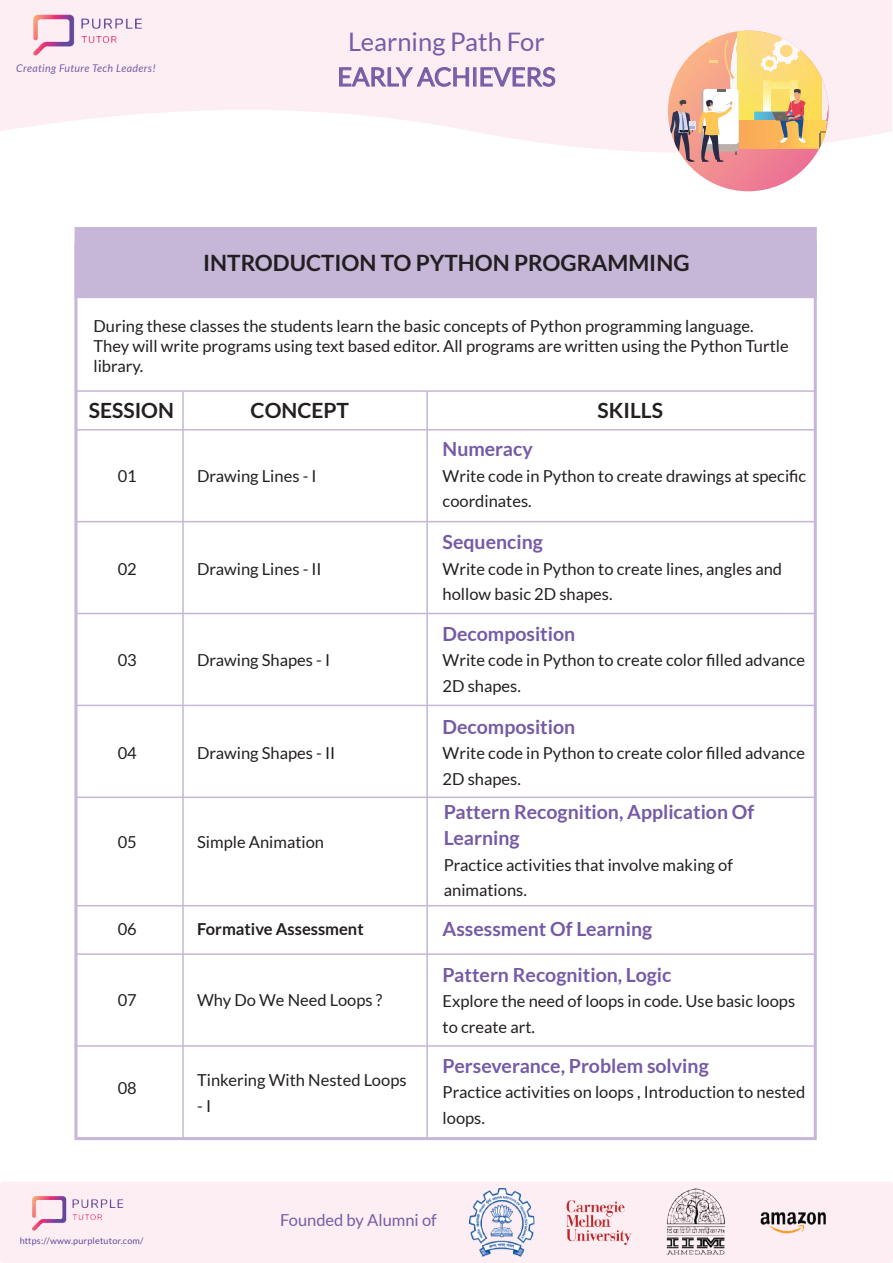
<style>
.page{position:relative;width:893px;height:1263px;background:#fff}
.page>*{position:absolute;margin:0;border:0;box-sizing:border-box;transform-origin:0 0}
.t1{font:25.5px "Lato";color:#775ca6}
.t2{font:700 22.5px "Lato";color:#231f20}
.t3{font:700 21px "Lato";color:#231f20}
.t4{font:700 19.5px/25.5px "Lato";color:#755aa5}
.t5{font:16.5px/25.5px "Lato";color:#231f20}
.t6{font:700 16.5px "Lato";color:#231f20}
.t7{font:16.5px "Lato";color:#775ca6}
.t8{font:italic 10.65px "Lato";letter-spacing:.04em;color:#775ca6}
.t9{font:9px "Lato";letter-spacing:.025em;color:#65489d}
</style>
<div class="page">
<svg style="left:0;top:0;width:892px;height:152px;fill:#fdeef3"></svg>
<svg style="left:668px;top:31px;width:161px;height:160px;background:#ee8093"></svg>
<svg style="left:668px;top:7px;width:212px;height:158px;background:#f1d3ba"></svg>
<svg style="left:339px;top:67px;width:130px;height:23px;background:#ddcce1"></svg>
<div style="left:473px;top:67px;width:3px;height:19px;border:1px solid #775ca6"></div>
<svg style="left:480px;top:64px;width:76px;height:23px;background:#dac8df"></svg>
<img style="left:26px;top:0;width:129px;height:70px">
<div style="left:75px;top:227px;width:742px;height:71px;background:#c6b6d8"></div>
<hr style="left:77px;top:390px;width:740px;height:2px;background:#c6b6d8">
<hr style="left:77px;top:429px;width:740px;height:1px;background:#c6b6d8">
<hr style="left:77px;top:521px;width:740px;height:1px;background:#c6b6d8">
<hr style="left:77px;top:613px;width:740px;height:1px;background:#c6b6d8">
<hr style="left:77px;top:705px;width:740px;height:1px;background:#c6b6d8">
<hr style="left:77px;top:796px;width:740px;height:2px;background:#c6b6d8">
<hr style="left:77px;top:905px;width:740px;height:1px;background:#c6b6d8">
<hr style="left:77px;top:953px;width:740px;height:2px;background:#c6b6d8">
<hr style="left:74px;top:1045px;width:740px;height:2px;background:#c6b6d8">
<hr style="left:182px;top:392px;width:2px;height:747px;background:#c6b6d8">
<hr style="left:426px;top:391px;width:2px;height:748px;background:#c6b6d8">
<div style="left:0;top:1182px;width:893px;height:81px;background:#fdeef3;border-radius:4px"></div>
<img style="left:32px;top:1196px;width:92px;height:35px">
<img style="left:469px;top:1187px;width:357px;height:70px">
<h1 class="t1" style="left:348px;top:28px;width:198px">Learning Path For</h1>
<p class="t8" style="left:16px;top:62px;width:141px">Creating Future Tech Leaders!</p>
<h1 class="t1" style="left:337px;top:63px;width:220px">EARLY ACHIEVERS</h1>
<h2 class="t2" style="left:203px;top:250px;width:488px">INTRODUCTION TO PYTHON PROGRAMMING</h2>
<p class="t5" style="left:93px;top:316px;width:697px;line-height:19.8px">During these classes the students learn the basic concepts of Python programming language.<br>They will write programs using text based editor. All programs are written using the Python Turtle library.</p>
<p class="t3" style="left:89px;top:398px;width:87px">SESSION</p>
<p class="t3" style="left:251px;top:398px;width:100px">CONCEPT</p>
<p class="t3" style="left:598px;top:398px;width:67px">SKILLS</p>
<p class="t4" style="left:443px;top:436px;width:92px">Numeracy</p>
<p class="t5" style="left:443px;top:463px;width:365px">Write code in Python to create drawings at specific coordinates.</p>
<p class="t5" style="left:118px;top:463px;width:21px">01</p>
<p class="t5" style="left:197px;top:463px;width:121px">Drawing Lines - I</p>
<p class="t5" style="left:118px;top:556px;width:21px">02</p>
<p class="t5" style="left:197px;top:556px;width:126px">Drawing Lines - II</p>
<p class="t5" style="left:118px;top:647px;width:21px">03</p>
<p class="t5" style="left:197px;top:647px;width:135px">Drawing Shapes - I</p>
<p class="t5" style="left:118px;top:740px;width:21px">04</p>
<p class="t5" style="left:197px;top:740px;width:140px">Drawing Shapes - II</p>
<p class="t5" style="left:118px;top:829px;width:21px">05</p>
<p class="t5" style="left:197px;top:829px;width:128px">Simple Animation</p>
<p class="t4" style="left:443px;top:529px;width:102px">Sequencing</p>
<p class="t5" style="left:443px;top:556px;width:341px">Write code in Python to create lines, angles and hollow basic 2D shapes.</p>
<p class="t4" style="left:443px;top:621px;width:134px">Decomposition</p>
<p class="t5" style="left:443px;top:647px;width:364px">Write code in Python to create color filled advance<br>2D shapes.</p>
<p class="t4" style="left:443px;top:713px;width:134px">Decomposition</p>
<p class="t5" style="left:443px;top:740px;width:364px">Write code in Python to create color filled advance<br>2D shapes.</p>
<p class="t4" style="left:444px;top:799px;width:312px">Pattern Recognition, Application Of<br>Learning</p>
<p class="t5" style="left:444px;top:852px;width:291px">Practice activities that involve making of animations.</p>
<p class="t5" style="left:118px;top:916px;width:21px">06</p>
<p class="t6" style="left:197px;top:919px;width:168px">Formative Assessment</p>
<p class="t4" style="left:443px;top:916px;width:211px">Assessment Of Learning</p>
<p class="t4" style="left:443px;top:961px;width:230px">Pattern Recognition, Logic</p>
<p class="t5" style="left:443px;top:988px;width:354px">Explore the need of loops in code. Use basic loops to create art.</p>
<p class="t5" style="left:118px;top:987px;width:21px">07</p>
<p class="t5" style="left:197px;top:987px;width:187px">Why Do We Need Loops ?</p>
<p class="t5" style="left:118px;top:1075px;width:21px">08</p>
<p class="t9" style="left:19px;top:1236px;width:126px">https://www.purpletutor.com/</p>
<p class="t5" style="left:197px;top:1067px;width:211px">Tinkering With Nested Loops</p>
<p class="t5" style="left:197px;top:1093px;width:15px">- I</p>
<p class="t4" style="left:443px;top:1053px;width:268px">Perseverance, Problem solving</p>
<p class="t5" style="left:443px;top:1079px;width:364px">Practice activities on loops , Introduction to nested loops.</p>
<p class="t7" style="left:280px;top:1211px;width:158px">Founded by Alumni of</p>
</div>
